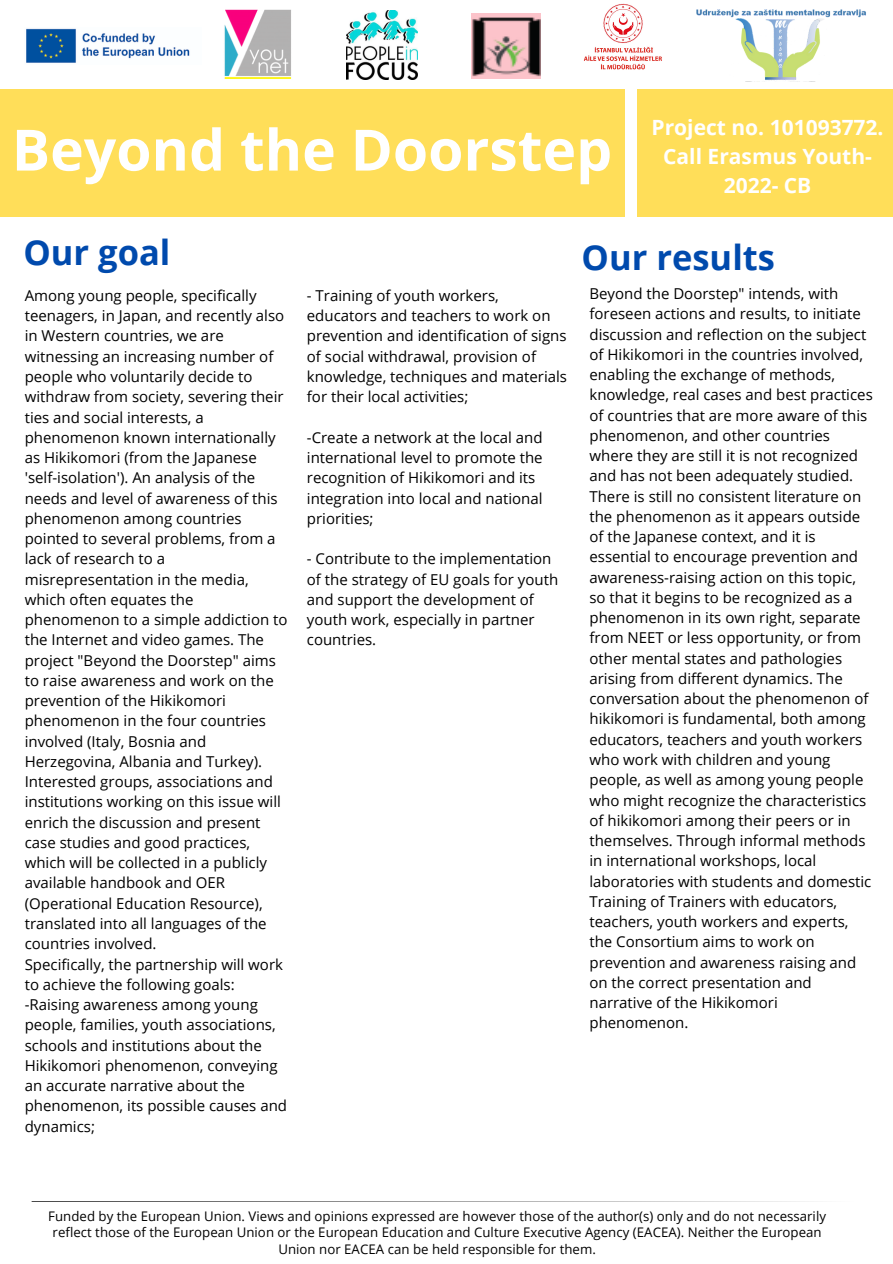
<style>
.page{position:relative;width:893px;height:1264px;background:#fff}
.page>*{position:absolute;margin:0;border:0;box-sizing:border-box;transform-origin:0 0}
.t1{font:700 57px "Open Sans";color:#fff}
.t2{font:700 34.5px "Open Sans";color:#004aad}
.t3{font:700 21px/29.2px "Open Sans";color:#fff;text-align:center}
.t4{font:15px/20.2px "Open Sans";color:#000}
.t5{font:13.2px/16.5px "Open Sans";color:#000;text-align:center}
</style>
<div class="page">
<div style="left:0;top:89px;width:624px;height:128px;background:#ffde59"></div>
<div style="left:637px;top:89px;width:255px;height:128px;background:#ffde59"></div>
<img style="left:26px;top:28px;width:164px;height:35px">
<img style="left:224px;top:10px;width:68px;height:69px">
<img style="left:346px;top:10px;width:71px;height:70px">
<img style="left:583px;top:3px;width:79px;height:67px">
<img style="left:696px;top:9px;width:170px;height:73px">
<img style="left:471px;top:13px;width:69px;height:66px">
<svg style="left:32px;top:1201px;width:777px;height:1px"></svg>
<p class="t1" style="left:12px;top:110px;width:602px">Beyond the Doorstep</p>
<p class="t3" style="left:651px;top:112px;width:233px">Project no. 101093772.<br>Call Erasmus Youth-<br>2022- CB</p>
<p class="t2" style="left:23px;top:228px;width:148px">Our goal</p>
<p class="t4" style="left:25px;top:285px;width:264px">Among young people, specifically teenagers, in Japan, and recently also in Western countries, we are witnessing an increasing number of people who voluntarily decide to withdraw from society, severing their ties and social interests, a phenomenon known internationally as Hikikomori (from the Japanese 'self-isolation'). An analysis of the needs and level of awareness of this phenomenon among countries pointed to several problems, from a lack of research to a misrepresentation in the media, which often equates the phenomenon to a simple addiction to the Internet and video games. The project "Beyond the Doorstep" aims to raise awareness and work on the prevention of the Hikikomori phenomenon in the four countries involved (Italy, Bosnia and<br>Herzegovina, Albania and Turkey).<br>Interested groups, associations and institutions working on this issue will enrich the discussion and present case studies and good practices, which will be collected in a publicly available handbook and OER (Operational Education Resource), translated into all languages of the countries involved.</p>
<p class="t4" style="left:25px;top:953px;width:260px">Specifically, the partnership will work to achieve the following goals:</p>
<p class="t4" style="left:25px;top:994px;width:264px">-Raising awareness among young people, families, youth associations, schools and institutions about the<br>Hikikomori phenomenon, conveying an accurate narrative about the phenomenon, its possible causes and dynamics;</p>
<p class="t4" style="left:307px;top:285px;width:262px">- Training of youth workers, educators and teachers to work on prevention and identification of signs of social withdrawal, provision of knowledge, techniques and materials for their local activities;</p>
<p class="t4" style="left:307px;top:427px;width:237px">-Create a network at the local and international level to promote the recognition of Hikikomori and its integration into local and national priorities;</p>
<p class="t4" style="left:307px;top:548px;width:253px">- Contribute to the implementation of the strategy of EU goals for youth and support the development of youth work, especially in partner countries.</p>
<p class="t2" style="left:581px;top:233px;width:195px">Our results</p>
<p class="t4" style="left:589px;top:283px;width:285px">Beyond the Doorstep" intends, with foreseen actions and results, to initiate discussion and reflection on the subject of Hikikomori in the countries involved, enabling the exchange of methods, knowledge, real cases and best practices of countries that are more aware of this phenomenon, and other countries where they are still it is not recognized and has not been adequately studied.<br>There is still no consistent literature on the phenomenon as it appears outside of the Japanese context, and it is essential to encourage prevention and awareness-raising action on this topic, so that it begins to be recognized as a phenomenon in its own right, separate from NEET or less opportunity, or from other mental states and pathologies arising from different dynamics. The conversation about the phenomenon of hikikomori is fundamental, both among educators, teachers and youth workers who work with children and young people, as well as among young people who might recognize the characteristics of hikikomori among their peers or in themselves. Through informal methods in international workshops, local laboratories with students and domestic Training of Trainers with educators, teachers, youth workers and experts, the Consortium aims to work on prevention and awareness raising and on the correct presentation and narrative of the Hikikomori phenomenon.</p>
<p class="t5" style="left:48px;top:1207px;width:779px">Funded by the European Union. Views and opinions expressed are however those of the author(s) only and do not necessarily reflect those of the European Union or the European Education and Culture Executive Agency (EACEA). Neither the European<br>Union nor EACEA can be held responsible for them.</p>
</div>
